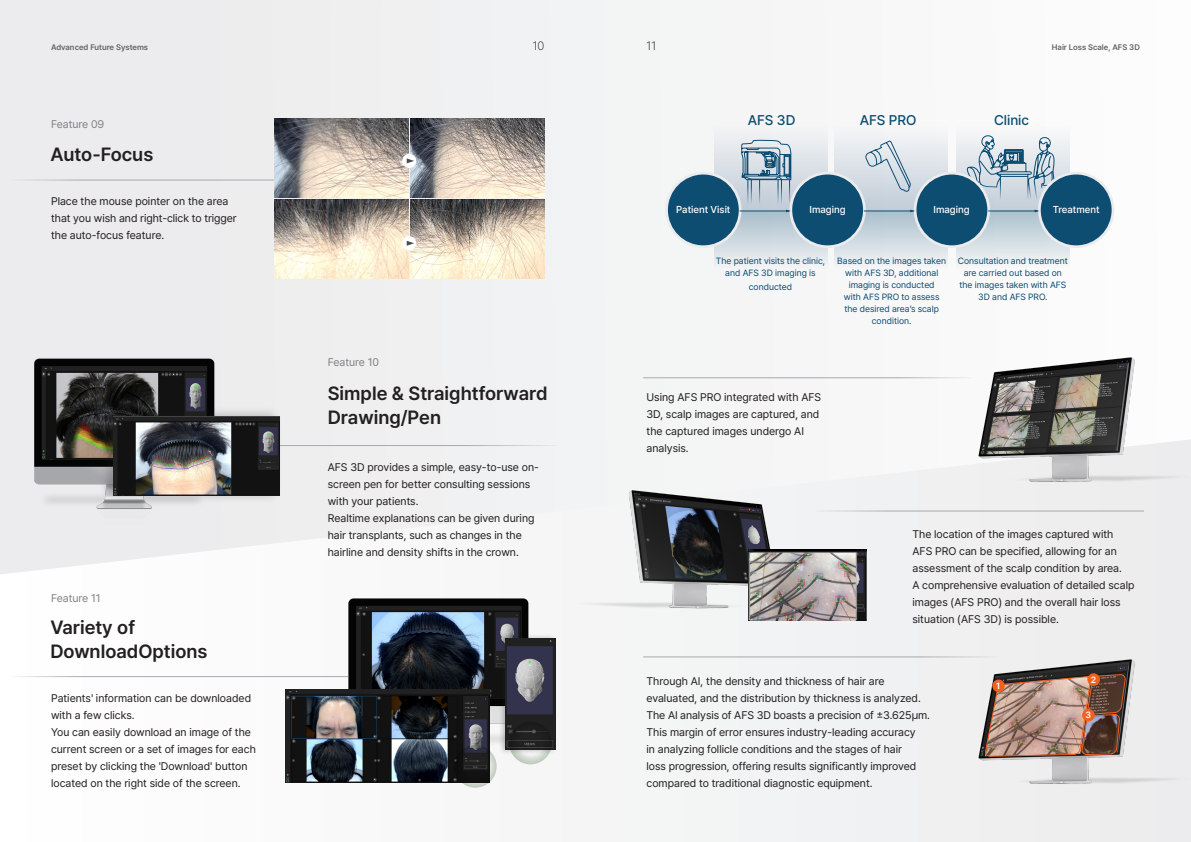
<style>
.page{position:relative;width:1191px;height:842px;background:#fff}
.page>*{position:absolute;margin:0;border:0;box-sizing:border-box;transform-origin:0 0}
.t1{font:600 19px/24px "Pretendard";color:#231f20}
.t2{font:500 14px "Pretendard";color:#0d4d72}
.t3{font:200 12px "Pretendard";color:#231f20}
.t4{font:11px/17px "Pretendard";color:#231f20}
.t5{font:11px "Pretendard";color:#808285}
.t6{font:500 10px "Pretendard";color:#fff}
.t7{font:9px/12px "Pretendard";color:#0d4d72;text-align:center}
.t8{font:600 9px "Pretendard";color:#fff}
.t9{font:600 8px "Pretendard";color:#636366}
</style>
<div class="page">
<div style="left:0;top:0;width:1191px;height:653px;background:#f2f3f4"></div>
<svg style="left:0;top:511px;width:1191px;height:331px"></svg>
<svg style="left:956px;top:151px;width:113px;height:60px"></svg>
<svg style="left:966px;top:135px;width:88px;height:68px"></svg>
<div style="left:714px;top:102px;width:113px;height:109px;background:linear-gradient(to bottom,#fcfbfa,#c8d2db)"></div>
<div style="left:834px;top:102px;width:113px;height:109px;background:linear-gradient(to bottom,#fffffe,#c3ced9)"></div>
<hr style="left:10px;top:180px;width:330px;height:1px;background:#a8a9ad">
<hr style="left:10px;top:676px;width:338px;height:1px;background:#a8a9ad">
<hr style="left:119px;top:445px;width:438px;height:1px;background:#a8a9ad">
<hr style="left:643px;top:377px;width:328px;height:1px;background:#a8a9ad">
<hr style="left:643px;top:656px;width:355px;height:1px;background:#a8a9ad">
<hr style="left:816px;top:510px;width:328px;height:1px;background:#a8a9ad">
<img style="left:274px;top:118px;width:134px;height:79px">
<img style="left:274px;top:200px;width:134px;height:79px">
<img style="left:411px;top:118px;width:133px;height:79px">
<img style="left:411px;top:200px;width:133px;height:79px">
<div style="left:402px;top:154px;width:14px;height:14px;background:#fff;border-radius:50%"></div>
<div style="left:402px;top:236px;width:14px;height:14px;background:#fff;border-radius:50%"></div>
<svg style="left:407px;top:158px;width:7px;height:5px"></svg>
<svg style="left:407px;top:241px;width:7px;height:5px"></svg>
<img style="left:0;top:358px;width:261px;height:167px">
<img style="left:302px;top:563px;width:273px;height:201px">
<div style="left:498px;top:633px;width:59px;height:121px;background:#231f20;opacity:.25"></div>
<img style="left:506px;top:638px;width:49px;height:112px">
<img style="left:963px;top:355px;width:228px;height:127px">
<img style="left:963px;top:657px;width:228px;height:137px">
<div style="left:99px;top:406px;width:184px;height:98px;background:#231f20;opacity:.28"></div>
<img style="left:114px;top:417px;width:165px;height:79px">
<img style="left:285px;top:689px;width:204px;height:93px">
<svg style="left:509px;top:722px;width:43px;height:42px"></svg>
<svg style="left:454px;top:745px;width:42px;height:43px"></svg>
<img style="left:561px;top:490px;width:246px;height:135px">
<div style="left:714px;top:211px;width:113px;height:73px;background:linear-gradient(to bottom,#acc0cc,#fffefd)"></div>
<div style="left:834px;top:211px;width:113px;height:73px;background:linear-gradient(to bottom,#adc2ce,#fff)"></div>
<div style="left:956px;top:211px;width:113px;height:73px;background:linear-gradient(to bottom,#afc3ce,#fff)"></div>
<div style="left:666px;top:173px;width:74px;height:74px;background:#0d4d72;border-radius:50%"></div>
<div style="left:665px;top:172px;width:76px;height:76px;border:3px solid #ececee;border-radius:50%"></div>
<div style="left:791px;top:173px;width:73px;height:74px;background:#0d4d72;border-radius:50%"></div>
<div style="left:789px;top:172px;width:76px;height:76px;border:3px solid #ececee;border-radius:50%"></div>
<div style="left:915px;top:173px;width:73px;height:74px;background:#0d4d72;border-radius:50%"></div>
<div style="left:913px;top:172px;width:77px;height:76px;border:3px solid #ececee;border-radius:50%"></div>
<div style="left:1039px;top:173px;width:74px;height:74px;background:#0d4d72;border-radius:50%"></div>
<div style="left:1038px;top:172px;width:76px;height:76px;border:3px solid #ececee;border-radius:50%"></div>
<hr style="left:739px;top:211px;width:50px;height:1px;background:#0d4d72">
<hr style="left:864px;top:211px;width:49px;height:1px;background:#0d4d72">
<hr style="left:988px;top:211px;width:49px;height:1px;background:#0d4d72">
<svg style="left:741px;top:140px;width:50px;height:72px;background:#a0b6c5"></svg>
<svg style="left:864px;top:140px;width:46px;height:52px"></svg>
<img style="left:748px;top:550px;width:118px;height:70px">
<img style="left:984px;top:674px;width:142px;height:82px">
<div style="left:992px;top:679px;width:12px;height:13px;background:#f26021;border-radius:50%"></div>
<div style="left:1087px;top:673px;width:12px;height:13px;background:#f26021;border-radius:50%"></div>
<div style="left:1082px;top:709px;width:12px;height:12px;background:#f26021;border-radius:50%"></div>
<p class="t9" style="left:51px;top:41px;width:99px">Advanced Future Systems</p>
<p class="t3" style="left:533px;top:37px;width:13px">10</p>
<p class="t5" style="left:51px;top:117px;width:55px">Feature 09</p>
<h1 class="t1" style="left:50px;top:141px;width:104px">Auto-Focus</h1>
<p class="t4" style="left:51px;top:192px;width:187px">Place the mouse pointer on the area that you wish and right-click to trigger the auto-focus feature.</p>
<p class="t5" style="left:51px;top:591px;width:51px">Feature 11</p>
<h1 class="t1" style="left:50px;top:615px;width:159px">Variety of<br>DownloadOptions</h1>
<p class="t4" style="left:51px;top:689px;width:206px">Patients' information can be downloaded with a few clicks.<br>You can easily download an image of the current screen or a set of images for each preset by clicking the 'Download' button located on the right side of the screen.</p>
<p class="t5" style="left:328px;top:354px;width:53px">Feature 10</p>
<h1 class="t1" style="left:328px;top:380px;width:221px">Simple &amp; Straightforward<br>Drawing/Pen</h1>
<p class="t4" style="left:328px;top:458px;width:213px">AFS 3D provides a simple, easy-to-use on&shy;screen pen for better consulting sessions with your patients.<br>Realtime explanations can be given during hair transplants, such as changes in the hairline and density shifts in the crown.</p>
<p class="t3" style="left:646px;top:37px;width:11px">11</p>
<p class="t9" style="left:1052px;top:41px;width:90px">Hair Loss Scale, AFS 3D</p>
<p class="t2" style="left:747px;top:110px;width:49px">AFS 3D</p>
<p class="t2" style="left:859px;top:110px;width:58px">AFS PRO</p>
<p class="t2" style="left:994px;top:110px;width:37px">Clinic</p>
<p class="t6" style="left:676px;top:203px;width:56px">Patient Visit</p>
<p class="t6" style="left:809px;top:203px;width:38px">Imaging</p>
<p class="t6" style="left:933px;top:203px;width:38px">Imaging</p>
<p class="t6" style="left:1052px;top:203px;width:48px">Treatment</p>
<p class="t7" style="left:716px;top:255px;width:111px">The patient visits the clinic, and AFS 3D imaging is</p>
<p class="t7" style="left:749px;top:280px;width:45px">conducted</p>
<p class="t7" style="left:837px;top:255px;width:110px">Based on the images taken with AFS 3D, additional imaging is conducted<br>with AFS PRO to assess the desired area’s scalp condition.</p>
<p class="t7" style="left:958px;top:255px;width:111px">Consultation and treatment are carried out based on the images taken with AFS<br>3D and AFS PRO.</p>
<p class="t4" style="left:646px;top:389px;width:176px">Using AFS PRO integrated with AFS<br>3D, scalp images are captured, and the captured images undergo AI analysis.</p>
<p class="t4" style="left:912px;top:525px;width:223px">The location of the images captured with AFS PRO can be specified, allowing for an assessment of the scalp condition by area.<br>A comprehensive evaluation of detailed scalp images (AFS PRO) and the overall hair loss situation (AFS 3D) is possible.</p>
<p class="t4" style="left:646px;top:672px;width:285px">Through AI, the density and thickness of hair are evaluated, and the distribution by thickness is analyzed.<br>The AI analysis of AFS 3D boasts a precision of ±3.625µm.<br>This margin of error ensures industry-leading accuracy<br>in analyzing follicle conditions and the stages of hair<br>loss progression, offering results significantly improved compared to traditional diagnostic equipment.</p>
<p class="t8" style="left:996px;top:679px;width:6px">1</p>
<p class="t8" style="left:1090px;top:673px;width:7px">2</p>
<p class="t8" style="left:1085px;top:709px;width:7px">3</p>
</div>
